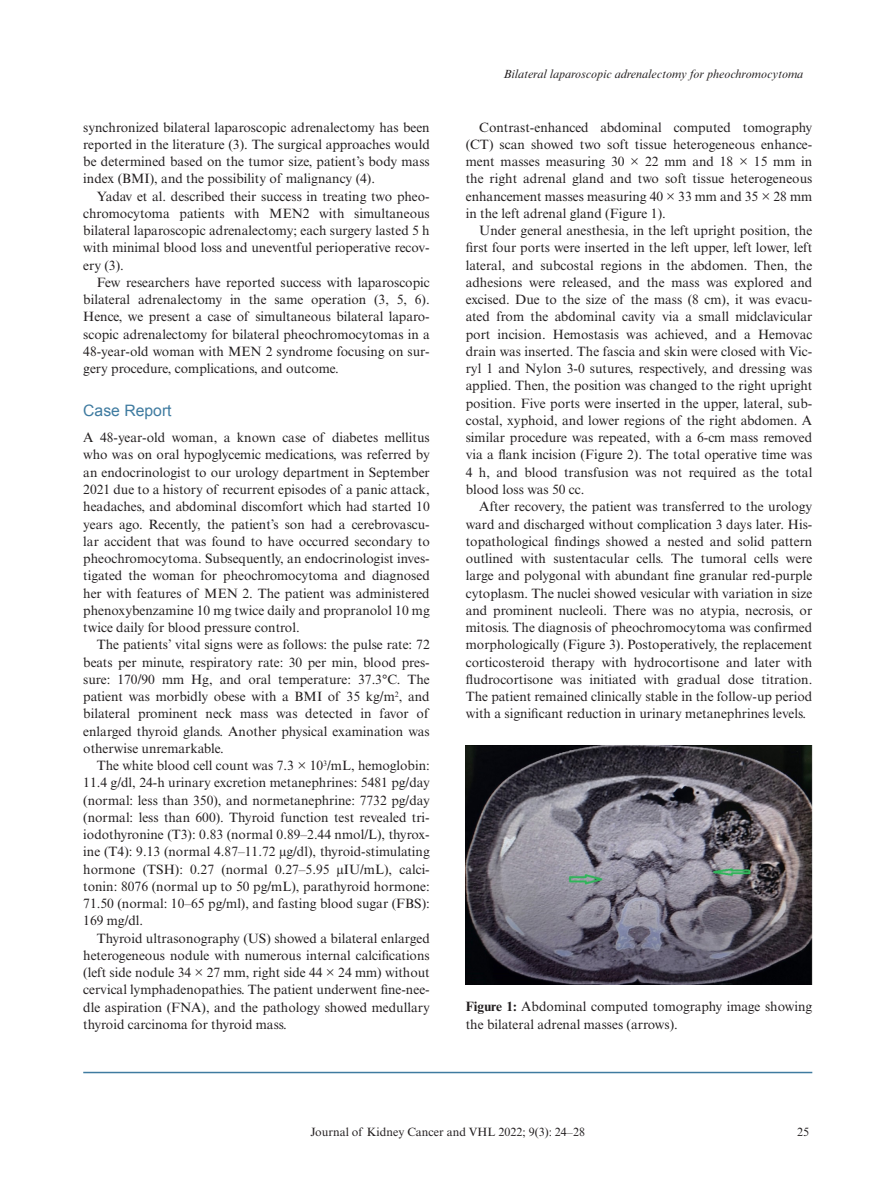
<style>
.page{position:relative;width:893px;height:1191px;background:#fff}
.page>*{position:absolute;margin:0;border:0;box-sizing:border-box;transform-origin:0 0}
.t1{font:15.75px "Arial";color:#3f7ba0}
.TXI{font:13.5px/17.2px "Times New Roman MT Std";color:#231f20;text-align:justify}
.TX{font:13.5px/17.2px "Times New Roman MT Std";color:#231f20;text-align:justify}
.FGC{font:13.5px/17.2px "Times New Roman MT Std";color:#231f20}
.t2{font:italic 12px "Times New Roman MT Std";color:#231f20}
.t3{font:12px "Times New Roman MT Std";color:#231f20}
.s1{font-weight:700}
</style>
<div class="page">
<hr style="left:83px;top:1071px;width:729px;height:2px;background:#3f7ba0">
<img style="left:466px;top:746px;width:346px;height:238px">
<p class="TX" style="left:83px;top:118px;width:348px">synchronized bilateral laparoscopic adrenalectomy has been reported in the literature (3). The surgical approaches would be determined based on the tumor size, patient’s body mass index (BMI), and the possibility of malignancy (4).</p>
<p class="TXI" style="left:83px;top:187px;width:348px;text-indent:14px">Yadav et al. described their success in treating two pheo&shy;chromocytoma patients with MEN2 with simultaneous bilateral laparoscopic adrenalectomy; each surgery lasted 5 h with minimal blood loss and uneventful perioperative recov&shy;ery (3).</p>
<p class="TXI" style="left:83px;top:274px;width:348px;text-indent:14px">Few researchers have reported success with laparoscopic bilateral adrenalectomy in the same operation (3, 5, 6).<br>Hence, we present a case of simultaneous bilateral laparo&shy;scopic adrenalectomy for bilateral pheochromocytomas in a 48-year-old woman with MEN 2 syndrome focusing on sur&shy;gery procedure, complications, and outcome.</p>
<h1 class="t1" style="left:83px;top:400px;width:90px">Case Report</h1>
<p class="TX" style="left:83px;top:429px;width:348px">A 48-year-old woman, a known case of diabetes mellitus who was on oral hypoglycemic medications, was referred by an endocrinologist to our urology department in September 2021 due to a history of recurrent episodes of a panic attack, headaches, and abdominal discomfort which had started 10 years ago. Recently, the patient’s son had a cerebrovascu&shy;lar accident that was found to have occurred secondary to pheochromocytoma. Subsequently, an endocrinologist inves&shy;tigated the woman for pheochromocytoma and diagnosed her with features of MEN 2. The patient was administered phenoxybenzamine 10 mg twice daily and propranolol 10 mg twice daily for blood pressure control.</p>
<p class="TXI" style="left:83px;top:636px;width:348px;text-indent:14px">The patients’ vital signs were as follows: the pulse rate: 72 beats per minute, respiratory rate: 30 per min, blood pres&shy;sure: 170/90 mm Hg, and oral temperature: 37.3°C. The patient was morbidly obese with a BMI of 35 kg/m<sup>2</sup>, and bilateral prominent neck mass was detected in favor of enlarged thyroid glands. Another physical examination was otherwise unremarkable.</p>
<p class="TXI" style="left:83px;top:757px;width:348px;text-indent:14px">The white blood cell count was 7.3 × 10<sup>3</sup>/mL, hemoglobin:<br>11.4 g/dl, 24-h urinary excretion metanephrines: 5481 pg/day (normal: less than 350), and normetanephrine: 7732 pg/day (normal: less than 600). Thyroid function test revealed tri&shy;iodothyronine (T3): 0.83 (normal 0.89–2.44 nmol/L), thyrox&shy;ine (T4): 9.13 (normal 4.87–11.72 µg/dl), thyroid-stimulating hormone (TSH): 0.27 (normal 0.27–5.95 µIU/mL), calci&shy;tonin: 8076 (normal up to 50 pg/mL), parathyroid hormone:<br>71.50 (normal: 10–65 pg/ml), and fasting blood sugar (FBS):<br>169 mg/dl.</p>
<p class="TXI" style="left:83px;top:929px;width:348px;text-indent:14px">Thyroid ultrasonography (US) showed a bilateral enlarged heterogeneous nodule with numerous internal calcifications (left side nodule 34 × 27 mm, right side 44 × 24 mm) without cervical lymphadenopathies. The patient underwent fine-nee&shy;dle aspiration (FNA), and the pathology showed medullary thyroid carcinoma for thyroid mass.</p>
<p class="t2" style="left:503px;top:67px;width:301px">Bilateral laparoscopic adrenalectomy for pheochromocytoma</p>
<p class="TXI" style="left:466px;top:118px;width:348px;text-indent:14px">Contrast-enhanced abdominal computed tomography (CT) scan showed two soft tissue heterogeneous enhance&shy;ment masses measuring 30 × 22 mm and 18 × 15 mm in the right adrenal gland and two soft tissue heterogeneous enhancement masses measuring 40 × 33 mm and 35 × 28 mm in the left adrenal gland (Figure 1).</p>
<p class="TXI" style="left:466px;top:222px;width:348px;text-indent:14px">Under general anesthesia, in the left upright position, the first four ports were inserted in the left upper, left lower, left lateral, and subcostal regions in the abdomen. Then, the adhesions were released, and the mass was explored and excised. Due to the size of the mass (8 cm), it was evacu&shy;ated from the abdominal cavity via a small midclavicular port incision. Hemostasis was achieved, and a Hemovac drain was inserted. The fascia and skin were closed with Vic&shy;ryl 1 and Nylon 3-0 sutures, respectively, and dressing was applied. Then, the position was changed to the right upright position. Five ports were inserted in the upper, lateral, sub&shy;costal, xyphoid, and lower regions of the right abdomen. A similar procedure was repeated, with a 6-cm mass removed via a flank incision (Figure 2). The total operative time was 4 h, and blood transfusion was not required as the total blood loss was 50 cc.</p>
<p class="TXI" style="left:466px;top:498px;width:348px;text-indent:14px">After recovery, the patient was transferred to the urology ward and discharged without complication 3 days later. His&shy;topathological findings showed a nested and solid pattern outlined with sustentacular cells. The tumoral cells were large and polygonal with abundant fine granular red-purple cytoplasm. The nuclei showed vesicular with variation in size and prominent nucleoli. There was no atypia, necrosis, or mitosis. The diagnosis of pheochromocytoma was confirmed morphologically (Figure 3). Postoperatively, the replacement corticosteroid therapy with hydrocortisone and later with fludrocortisone was initiated with gradual dose titration.<br>The patient remained clinically stable in the follow-up period with a significant reduction in urinary metanephrines levels.</p>
<p class="FGC" style="left:466px;top:998px;width:348px"><span class="s1">Figure 1:</span> Abdominal computed tomography image showing the bilateral adrenal masses (arrows).</p>
<p class="t3" style="left:311px;top:1124px;width:276px">Journal of Kidney Cancer and VHL 2022; 9(3): 24–28</p>
<p class="t3" style="left:797px;top:1124px;width:13px">25</p>
</div>
